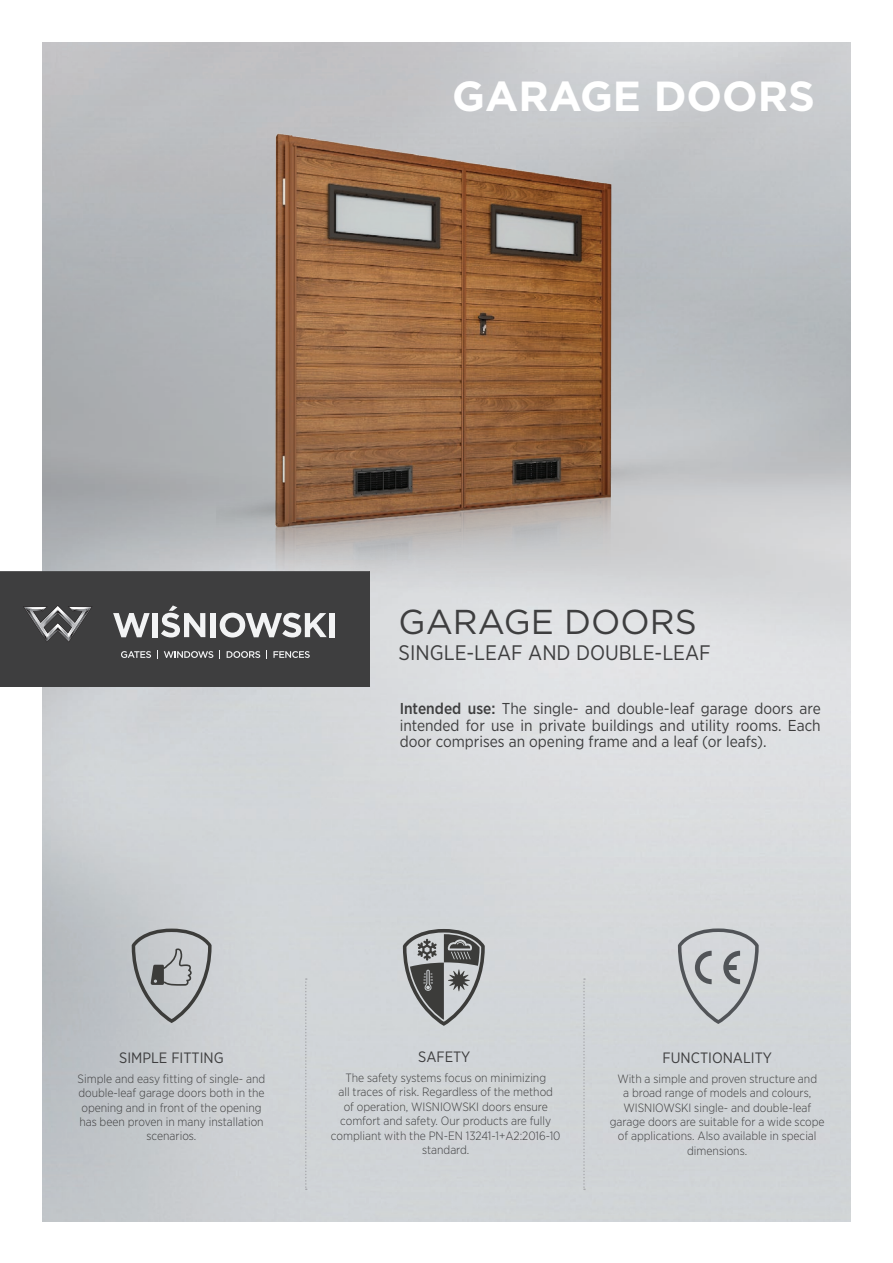
<style>
.page{position:relative;width:893px;height:1263px;background:#fff}
.page>*{position:absolute;margin:0;border:0;box-sizing:border-box;transform-origin:0 0}
.t1{font:700 42px "Gotham";color:#fff}
.t2{font:34.5px "Gotham";color:#3e3e3f}
.t3{font:21px "Gotham Narrow";color:#3e3e3f}
.t4{font:15.75px/16.5px "Gotham Narrow";color:#3e3e3f;text-align:justify}
.t5{font:15px "Gotham Narrow";color:#3e3e3f}
.t6{font:300 12px/14.4px "Gotham Narrow";color:#3e3e3f;text-align:center}
.s1{font-weight:500}
</style>
<div class="page">
<img style="left:43px;top:43px;width:807px;height:1178px">
<img style="left:217px;top:95px;width:633px;height:526px">
<svg style="left:0;top:572px;width:370px;height:115px;background:#4d4d4e"></svg>
<div style="left:329px;top:613px;width:5px;height:24px;background:#f2f3f4"></div>
<svg style="left:305px;top:978px;width:2px;height:212px"></svg>
<svg style="left:583px;top:978px;width:2px;height:212px"></svg>
<svg style="left:132px;top:928px;width:80px;height:95px;background:#afb2b4"></svg>
<svg style="left:403px;top:929px;width:82px;height:97px;background:#939596"></svg>
<svg style="left:678px;top:928px;width:81px;height:96px;background:#bbbec1"></svg>
<p class="t1" style="left:452px;top:68px;width:364px">GARAGE DOORS</p>
<p class="t2" style="left:399px;top:600px;width:300px">GARAGE DOORS</p>
<p class="t3" style="left:399px;top:639px;width:314px">SINGLE-LEAF AND DOUBLE-LEAF</p>
<p class="t4" style="left:400px;top:700px;width:422px"><span class="s1">Intended use:</span> The single- and double-leaf garage doors are intended for use in private buildings and utility rooms. Each door comprises an opening frame and a leaf (or leafs).</p>
<p class="t5" style="left:119px;top:1048px;width:106px">SIMPLE FITTING</p>
<p class="t6" style="left:78px;top:1071px;width:189px">Simple and easy fitting of single- and double-leaf garage doors both in the opening and in front of the opening has been proven in many installation scenarios.</p>
<p class="t5" style="left:418px;top:1048px;width:54px">SAFETY</p>
<p class="t6" style="left:331px;top:1070px;width:231px">The safety systems focus on minimizing<br>all traces of risk. Regardless of the method<br>of operation, WISNIOWSKI doors ensure comfort and safety. Our products are fully compliant with the PN-EN 13241-1+A2:2016-10 standard.</p>
<p class="t5" style="left:662px;top:1048px;width:111px">FUNCTIONALITY</p>
<p class="t6" style="left:610px;top:1071px;width:216px">With a simple and proven structure and<br>a broad range of models and colours, WISNIOWSKI single- and double-leaf garage doors are suitable for a wide scope of applications. Also available in special dimensions.</p>
</div>
